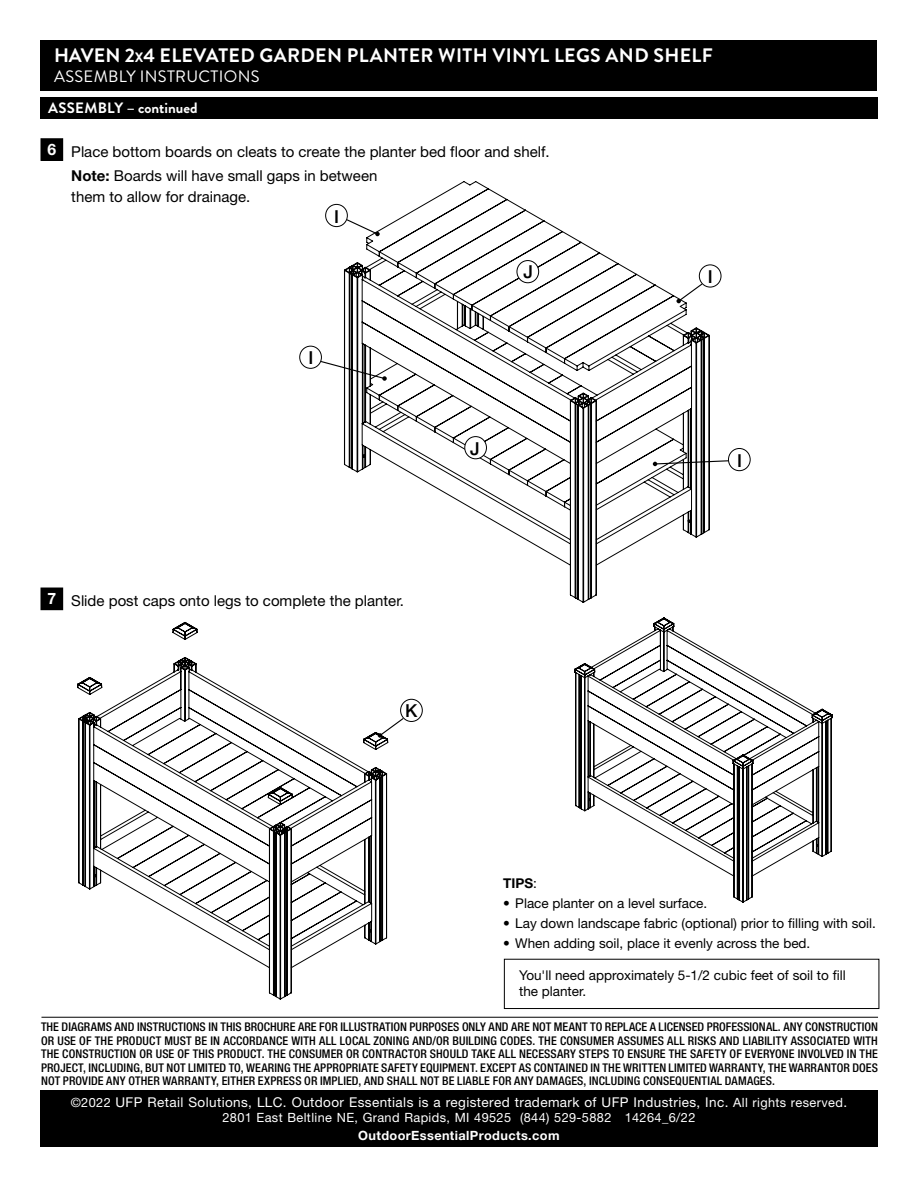
<style>
.page{position:relative;width:918px;height:1188px;background:#fff}
.page>*{position:absolute;margin:0;border:0;box-sizing:border-box;transform-origin:0 0}
.t1{font:700 19.5px "Brandon Grotesque";letter-spacing:.02em;color:#fff}
.t2{font:500 17.85px "Helvetica Neue LT Std";color:#000}
.t3{font:16.5px "Brandon Grotesque";letter-spacing:.02em;color:#fff}
.t4{font:700 15.75px "Helvetica Neue LT Std";color:#fff}
.t5{font:15px/24.5px "Helvetica Neue LT Std";color:#000}
.t6{font:700 15px "Brandon Grotesque";color:#fff}
.t7{font:13.5px/16.5px "Helvetica Neue LT Std";color:#000}
.t8{font:13.5px "Helvetica Neue LT Std";letter-spacing:.03em;color:#fff}
.t9{font:700 13.5px "Helvetica Neue LT Std";color:#000}
.t10{font:12.75px "Helvetica Neue LT Std";letter-spacing:.03em;color:#fff}
.t11{font:700 12.75px "Helvetica Neue LT Std";letter-spacing:.03em;color:#fff}
.t12{font:500 condensed 12px/13.5px "Helvetica Neue LT Std";letter-spacing:.01em;color:#000;text-align:justify}
.s1{font-style:inherit}
.s2{font-size:13.65px}
.s3{font-weight:700}
.s4{font-weight:400}
.s5{font-size:12.75px}
</style>
<div class="page">
<div style="left:40px;top:40px;width:837px;height:51px;background:#000"></div>
<div style="left:40px;top:97px;width:838px;height:21px;background:#000"></div>
<div style="left:41px;top:1091px;width:837px;height:56px;background:#000"></div>
<hr style="left:41px;top:1017px;width:837px;height:1px;background:#000">
<div style="left:41px;top:139px;width:22px;height:21px;background:#000"></div>
<div style="left:41px;top:138px;width:22px;height:23px;border:1px solid #000"></div>
<div style="left:41px;top:588px;width:22px;height:22px;background:#000"></div>
<svg style="left:344px;top:181px;width:366px;height:422px"></svg>
<svg style="left:77px;top:622px;width:311px;height:378px"></svg>
<svg style="left:574px;top:617px;width:259px;height:286px"></svg>
<div style="left:504px;top:959px;width:375px;height:50px;border:1px solid #000"></div>
<div style="left:699px;top:265px;width:22px;height:22px;background:#fff;border-radius:50%"></div>
<div style="left:699px;top:265px;width:22px;height:22px;border:1px solid #000;border-radius:50%"></div>
<div style="left:400px;top:699px;width:23px;height:23px;border:1px solid #000;border-radius:50%"></div>
<div style="left:728px;top:448px;width:22px;height:23px;border:1px solid #000;border-radius:50%"></div>
<div style="left:326px;top:204px;width:21px;height:23px;background:#fff;border-radius:50%"></div>
<div style="left:325px;top:204px;width:23px;height:23px;border:1px solid #000;border-radius:50%"></div>
<div style="left:299px;top:346px;width:23px;height:23px;border:1px solid #000;border-radius:50%"></div>
<svg style="left:676px;top:282px;width:28px;height:21px"></svg>
<svg style="left:378px;top:717px;width:27px;height:21px"></svg>
<svg style="left:653px;top:460px;width:77px;height:6px"></svg>
<svg style="left:345px;top:218px;width:35px;height:18px"></svg>
<svg style="left:320px;top:360px;width:67px;height:21px"></svg>
<div style="left:517px;top:261px;width:22px;height:22px;background:#fff;border-radius:50%"></div>
<div style="left:517px;top:260px;width:22px;height:23px;border:1px solid #000;border-radius:50%"></div>
<div style="left:465px;top:437px;width:21px;height:22px;background:#fff;border-radius:50%"></div>
<div style="left:464px;top:436px;width:23px;height:23px;border:1px solid #000;border-radius:50%"></div>
<h1 class="t1" style="left:54px;top:41px;width:660px"><span class="s1">HAVEN 2</span><span class="s2">x</span><span class="s1">4</span> ELEVATED GARDEN PLANTER WITH VINYL LEGS AND SHELF</h1>
<h3 class="t3" style="left:54px;top:65px;width:207px">ASSEMBLY INSTRUCTIONS</h3>
<p class="t6" style="left:48px;top:97px;width:151px">ASSEMBLY – continued</p>
<h3 class="t4" style="left:48px;top:140px;width:10px">6</h3>
<p class="t5" style="left:71px;top:139px;width:480px">Place bottom boards on cleats to create the planter bed floor and shelf.<br><span class="s3">Note:</span> Boards will have small gaps in between</p>
<p class="t5" style="left:71px;top:184px;width:181px">them to allow for drainage.</p>
<h2 class="t2" style="left:334px;top:206px;width:6px">I</h2>
<h2 class="t2" style="left:523px;top:261px;width:11px">J</h2>
<h2 class="t2" style="left:308px;top:347px;width:6px">I</h2>
<h2 class="t2" style="left:470px;top:438px;width:11px">J</h2>
<h3 class="t4" style="left:48px;top:589px;width:10px">7</h3>
<p class="t5" style="left:71px;top:588px;width:334px">Slide post caps onto legs to complete the planter.</p>
<h2 class="t2" style="left:405px;top:700px;width:14px">K</h2>
<h2 class="t2" style="left:708px;top:266px;width:6px">I</h2>
<h2 class="t2" style="left:737px;top:450px;width:6px">I</h2>
<p class="t9" style="left:503px;top:875px;width:35px">TIPS<span class="s4">:</span></p>
<p class="t7" style="left:503px;top:895px;width:206px">• Place planter on a level surface.</p>
<p class="t7" style="left:503px;top:915px;width:374px">• Lay down landscape fabric (optional) prior to filling with soil.</p>
<p class="t7" style="left:503px;top:935px;width:309px">• When adding soil, place it evenly across the bed.</p>
<p class="t7" style="left:519px;top:966px;width:328px">You'll need approximately 5-1/2 cubic feet of soil to fill the planter.</p>
<p class="t12" style="left:41px;top:1020px;width:839px">THE DIAGRAMS AND INSTRUCTIONS IN THIS BROCHURE ARE FOR ILLUSTRATION PURPOSES ONLY AND ARE NOT MEANT TO REPLACE A LICENSED PROFESSIONAL. ANY CONSTRUCTION OR USE OF THE PRODUCT MUST BE IN ACCORDANCE WITH ALL LOCAL ZONING AND/OR BUILDING CODES. THE CONSUMER ASSUMES ALL RISKS AND LIABILITY ASSOCIATED WITH THE CONSTRUCTION OR USE OF THIS PRODUCT. THE CONSUMER OR CONTRACTOR SHOULD TAKE ALL NECESSARY STEPS TO ENSURE THE SAFETY OF EVERYONE INVOLVED IN THE PROJECT, INCLUDING, BUT NOT LIMITED TO, WEARING THE APPROPRIATE SAFETY EQUIPMENT. EXCEPT AS CONTAINED IN THE WRITTEN LIMITED WARRANTY, THE WARRANTOR DOES NOT PROVIDE ANY OTHER WARRANTY, EITHER EXPRESS OR IMPLIED, AND SHALL NOT BE LIABLE FOR ANY DAMAGES, INCLUDING CONSEQUENTIAL DAMAGES.</p>
<p class="t8" style="left:71px;top:1094px;width:778px"><span class="s5">©2022</span> UFP Retail Solutions, LLC. Outdoor Essentials is a registered trademark of UFP Industries, Inc. <span class="s5">All rights reserved</span>.</p>
<p class="t10" style="left:222px;top:1110px;width:475px">2801 East Beltline NE, Grand Rapids, MI 49525 (844) 529-5882 14264_6/22</p>
<p class="t11" style="left:358px;top:1128px;width:203px">OutdoorEssentialProducts.com</p>
</div>
